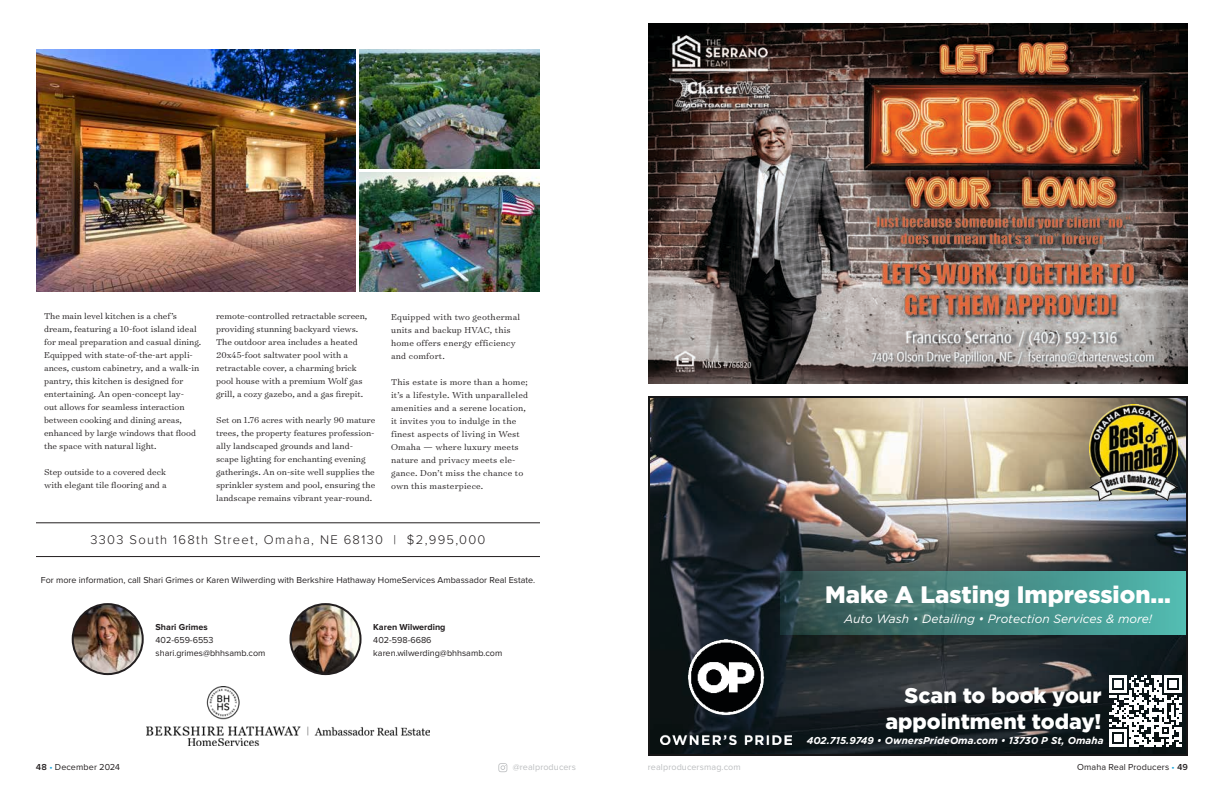
<style>
.page{position:relative;width:1224px;height:792px;background:#fff}
.page>*{position:absolute;margin:0;border:0;box-sizing:border-box;transform-origin:0 0}
.t1{font:900 23.8px "Gotham";color:#fff}
.t2{font:900 21.3px/25.5px "Gotham";color:#fff;text-align:right}
.t3{font:300 13px "Proxima Nova";letter-spacing:.1em;color:#231f20}
.t4{font:italic 12px "Gotham";color:#fff}
.t5{font:italic 700 10px "Gotham";color:#fff}
.t6{font:300 9.8px/13px "Surveyor Text";color:#231f20}
.t7{font:300 9.8px/13px "Surveyor Text";letter-spacing:.02em;color:#231f20}
.t8{font:9px/13px "Proxima Nova";color:#231f20}
.t9{font:9px "Proxima Nova";letter-spacing:.01em;color:#bcbec0}
.t10{font:700 9px "Proxima Nova";color:#231f20}
.s1{font-weight:600}
.s2{color:#19a8e0}
</style>
<div class="page">
<svg style="left:498px;top:763px;width:9px;height:9px"></svg>
<img style="left:648px;top:396px;width:540px;height:360px">
<img style="left:1090px;top:404px;width:88px;height:97px">
<svg style="left:1109px;top:675px;width:72px;height:72px"></svg>
<img style="left:661px;top:639px;width:131px;height:106px">
<img style="left:649px;top:24px;width:538px;height:360px">
<img style="left:73px;top:604px;width:70px;height:70px;border-radius:35px">
<div style="left:72px;top:603px;width:72px;height:72px;border:2px solid #231f20;border-radius:50%"></div>
<img style="left:291px;top:604px;width:70px;height:70px;border-radius:35px">
<div style="left:290px;top:603px;width:72px;height:72px;border:2px solid #231f20;border-radius:50%"></div>
<hr style="left:36px;top:522px;width:504px;height:1px;background:#231f20">
<hr style="left:36px;top:556px;width:504px;height:1px;background:#231f20">
<img style="left:36px;top:49px;width:319px;height:242px">
<img style="left:359px;top:49px;width:181px;height:119px">
<img style="left:359px;top:172px;width:181px;height:119px">
<img style="left:146px;top:687px;width:284px;height:59px">
<p class="t6" style="left:44px;top:309px;width:159px">The main level kitchen is a chef’s dream, featuring a 10-foot island ideal for meal preparation and casual dining.<br>Equipped with state-of-the-art appli&shy;ances, custom cabinetry, and a walk-in pantry, this kitchen is designed for entertaining. An open-concept lay-<br>out allows for seamless interaction between cooking and dining areas, enhanced by large windows that flood the space with natural light.</p>
<p class="t6" style="left:44px;top:465px;width:124px">Step outside to a covered deck with elegant tile flooring and a</p>
<p class="t6" style="left:216px;top:309px;width:153px">remote-controlled retractable screen, providing stunning backyard views.<br>The outdoor area includes a heated 20x45-foot saltwater pool with a retractable cover, a charming brick pool house with a premium Wolf gas grill, a cozy gazebo, and a gas firepit.</p>
<p class="t6" style="left:216px;top:413px;width:161px">Set on 1.76 acres with nearly 90 mature trees, the property features profession&shy;ally landscaped grounds and land&shy;scape lighting for enchanting evening gatherings. An on-site well supplies the sprinkler system and pool, ensuring the landscape remains vibrant year-round.</p>
<p class="t7" style="left:391px;top:310px;width:131px">Equipped with two geothermal units and backup HVAC, this home offers energy efficiency and comfort.</p>
<p class="t7" style="left:391px;top:375px;width:138px">This estate is more than a home; it’s a lifestyle. With unparalleled amenities and a serene location, it invites you to indulge in the finest aspects of living in West<br>Omaha — where luxury meets nature and privacy meets ele&shy;gance. Don’t miss the chance to own this masterpiece.</p>
<h3 class="t3" style="left:91px;top:534px;width:396px">3303 South 168th Street, Omaha, NE 68130 | $2,995,000</h3>
<p class="t8" style="left:41px;top:574px;width:496px">For more information, call Shari Grimes or Karen Wilwerding with Berkshire Hathaway HomeServices Ambassador Real Estate.</p>
<p class="t10" style="left:156px;top:623px;width:54px">Shari Grimes</p>
<p class="t8" style="left:156px;top:633px;width:111px">402-659-6553 shari.grimes@bhhsamb.com</p>
<p class="t10" style="left:373px;top:623px;width:74px">Karen Wilwerding</p>
<p class="t8" style="left:373px;top:633px;width:131px">402-598-6686 karen.wilwerding@bhhsamb.com</p>
<h1 class="t1" style="left:825px;top:578px;width:347px">Make A Lasting Impression...</h1>
<p class="t4" style="left:844px;top:612px;width:310px">Auto Wash • Detailing • Protection Services &amp; more!</p>
<h2 class="t2" style="left:885px;top:683px;width:218px">Scan to book your appointment today!</h2>
<p class="t5" style="left:807px;top:734px;width:298px">402.715.9749 • OwnersPrideOma.com • 13730 P St, Omaha</p>
<p class="t8" style="left:36px;top:761px;width:86px"><span class="s1">48</span> <span class="s2">•</span> December 2024</p>
<p class="t9" style="left:513px;top:762px;width:65px">@realproducers</p>
<p class="t9" style="left:648px;top:762px;width:94px">realproducersmag.com</p>
<p class="t8" style="left:1077px;top:761px;width:112px">Omaha Real Producers <span class="s2">•</span> <span class="s1">49</span></p>
</div>
